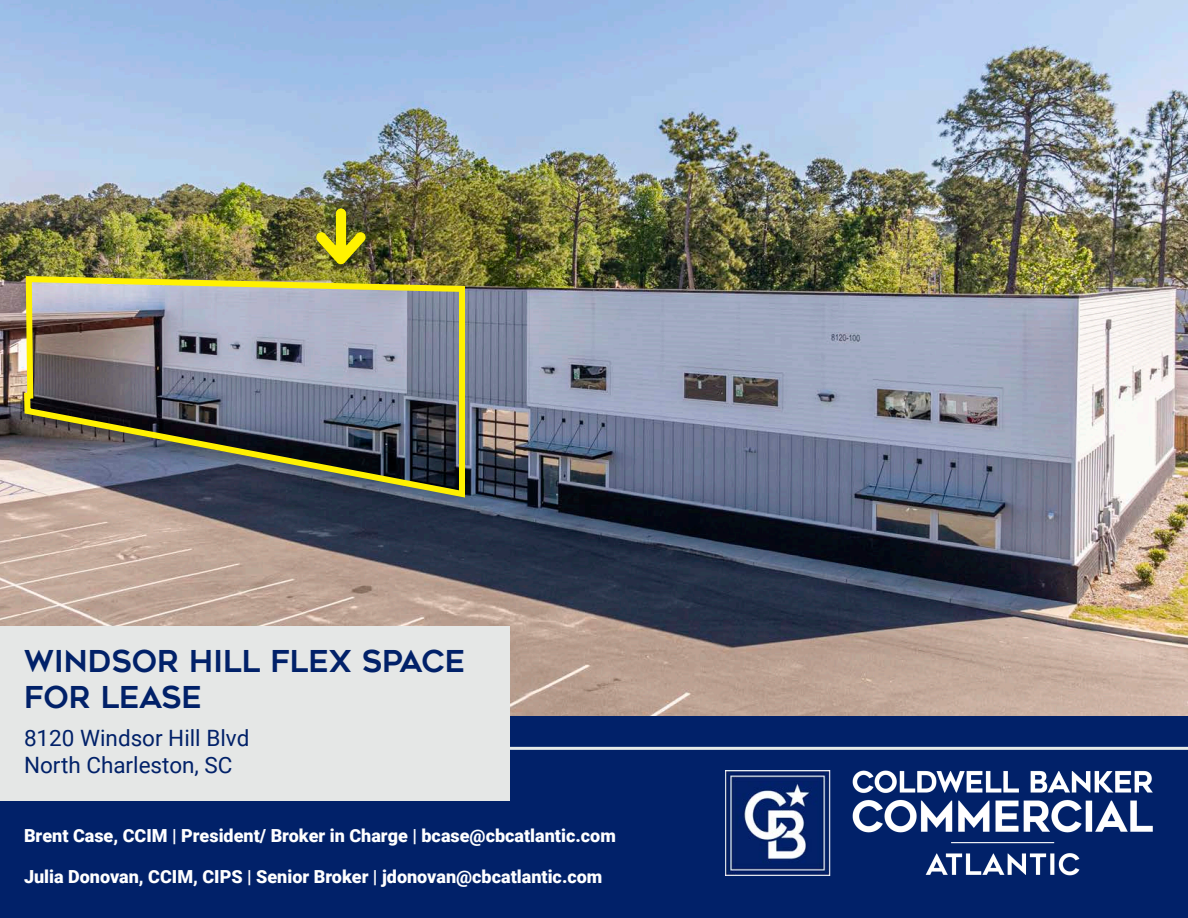
<style>
.page{position:relative;width:1188px;height:918px;background:#fff}
.page>*{position:absolute;margin:0;border:0;box-sizing:border-box;transform-origin:0 0}
.t1{font:30px "Geometos";color:#012169}
.t2{font:22.5px "Roboto";color:#012169}
.t3{font:900 18px "Roboto";color:#fff}
</style>
<div class="page">
<img style="left:0;top:0;width:1188px;height:716px">
<div style="left:0;top:716px;width:1188px;height:202px;background:#012169"></div>
<hr style="left:0;top:747px;width:1188px;height:3px;background:#e5eae8">
<div style="left:0;top:626px;width:509px;height:175px;background:#e5e7e6"></div>
<img style="left:725px;top:771px;width:428px;height:105px">
<img style="left:311px;top:194px;width:60px;height:79px">
<img style="left:21px;top:273px;width:448px;height:228px">
<p class="t1" style="left:24px;top:645px;width:443px">WINDSOR HILL FLEX SPACE</p>
<p class="t1" style="left:24px;top:681px;width:179px">FOR LEASE</p>
<p class="t2" style="left:24px;top:722px;width:227px">8120 Windsor Hill Blvd</p>
<p class="t2" style="left:24px;top:749px;width:210px">North Charleston, SC</p>
<p class="t3" style="left:24px;top:823px;width:593px">Brent Case, CCIM | President/ Broker in Charge | bcase@cbcatlantic.com</p>
<p class="t3" style="left:24px;top:864px;width:580px">Julia Donovan, CCIM, CIPS | Senior Broker | jdonovan@cbcatlantic.com</p>
</div>
